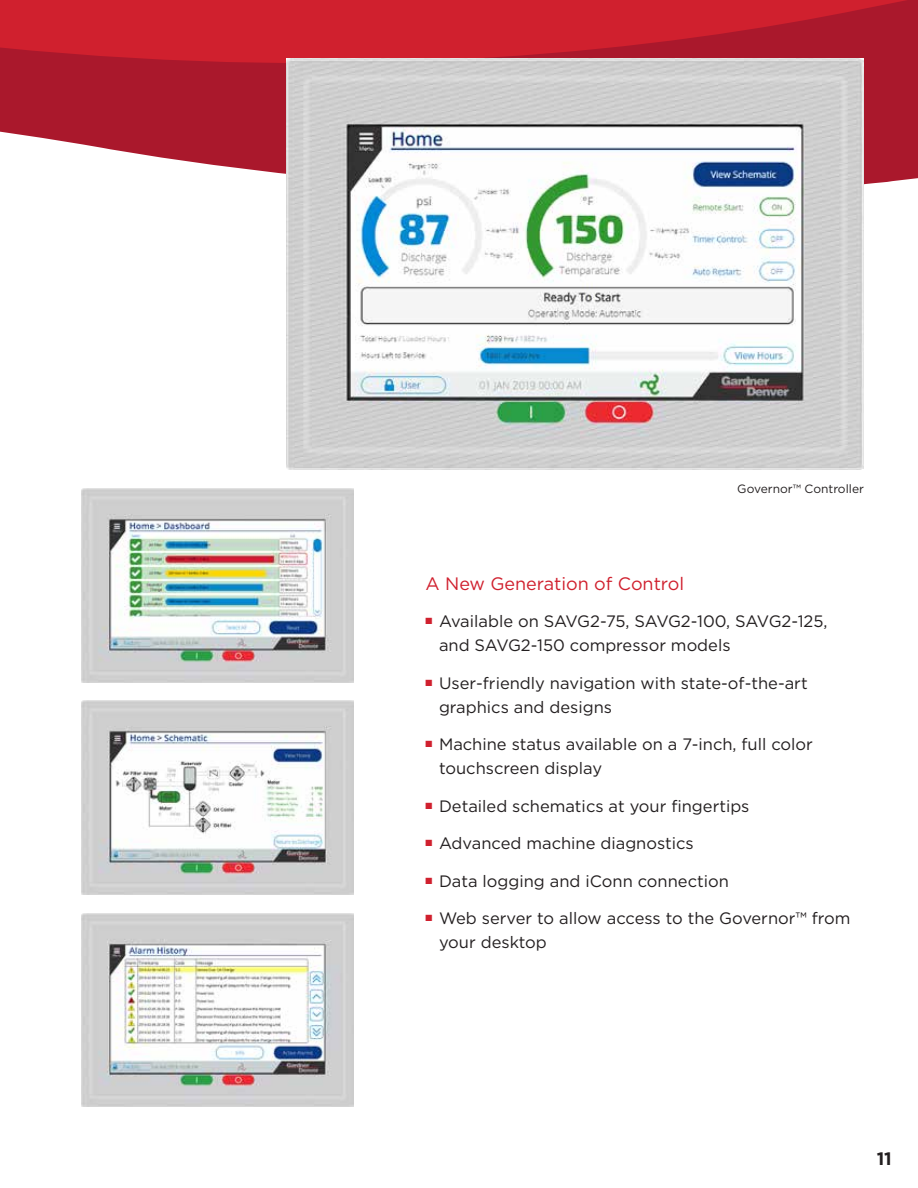
<style>
.page{position:relative;width:918px;height:1188px;background:#fff}
.page>*{position:absolute;margin:0;border:0;box-sizing:border-box;transform-origin:0 0}
.t1{font:18px "Gotham";color:#d0202e}
.t2{font:700 18px "Gotham";color:#231f20}
.t3{font:16.5px/24px "Gotham";color:#231f20}
.t4{font:12px "Gotham";color:#231f20}
</style>
<div class="page">
<svg style="left:0;top:111px;width:918px;height:74px;fill:#aa182c"></svg>
<svg style="left:0;top:0;width:918px;height:111px;background:#c11e2e"></svg>
<img style="left:286px;top:59px;width:578px;height:411px">
<img style="left:81px;top:913px;width:272px;height:194px">
<img style="left:81px;top:489px;width:272px;height:193px">
<img style="left:81px;top:701px;width:272px;height:194px">
<p class="t4" style="left:737px;top:481px;width:128px">Governor™ Controller</p>
<p class="t1" style="left:426px;top:572px;width:260px">A New Generation of Control</p>
<p class="t3" style="left:439px;top:609px;width:390px;text-indent:-13px"><sup>■</sup> Available on SAVG2-75, SAVG2-100, SAVG2-125, and SAVG2-150 compressor models</p>
<p class="t3" style="left:439px;top:671px;width:370px;text-indent:-13px"><sup>■</sup> User-friendly navigation with state-of-the-art graphics and designs</p>
<p class="t3" style="left:439px;top:732px;width:375px;text-indent:-13px"><sup>■</sup> Machine status available on a 7-inch, full color touchscreen display</p>
<p class="t3" style="left:426px;top:794px;width:326px"><sup>■</sup> Detailed schematics at your fingertips</p>
<p class="t3" style="left:426px;top:831px;width:270px"><sup>■</sup> Advanced machine diagnostics</p>
<p class="t3" style="left:426px;top:869px;width:305px"><sup>■</sup> Data logging and iConn connection</p>
<p class="t3" style="left:439px;top:906px;width:413px;text-indent:-13px"><sup>■</sup> Web server to allow access to the Governor™ from your desktop</p>
<p class="t2" style="left:877px;top:1147px;width:17px">11</p>
</div>
